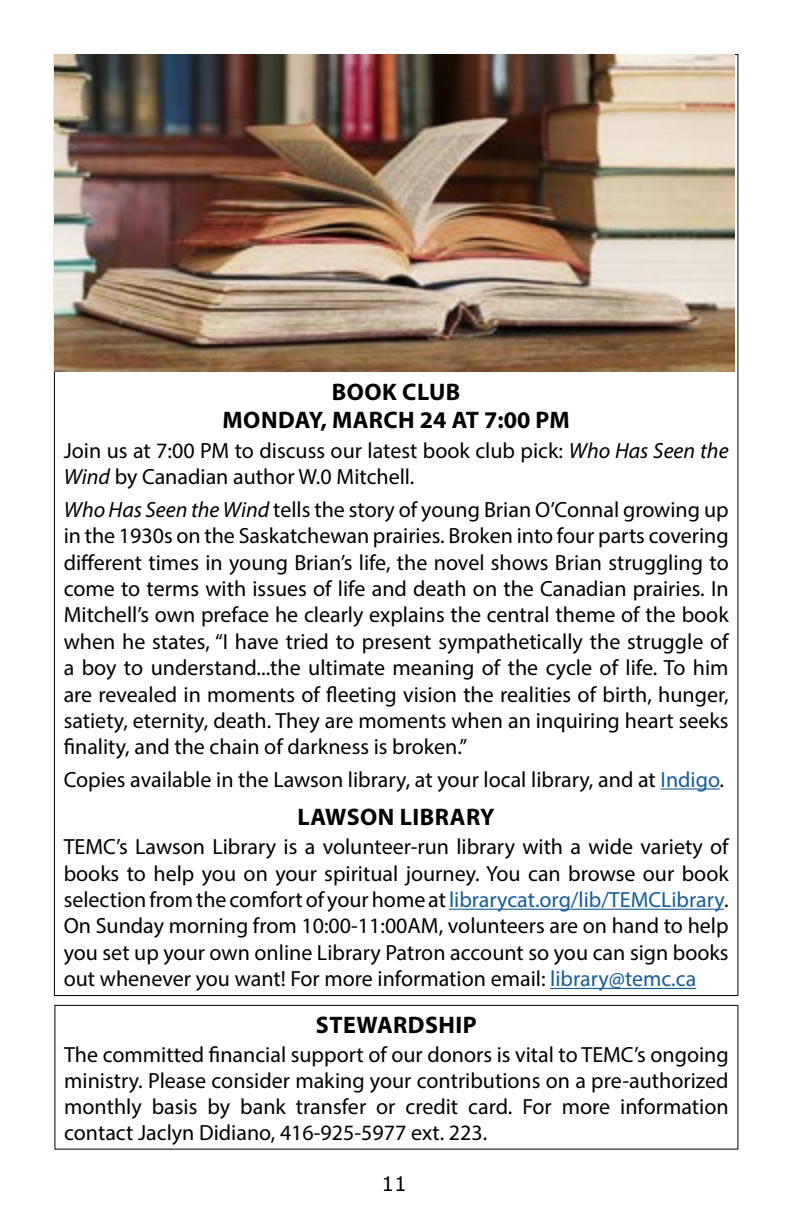
<style>
.page{position:relative;width:792px;height:1224px;background:#fff}
.page>*{position:absolute;margin:0;border:0;box-sizing:border-box;transform-origin:0 0}
.t1{font:700 24px/28.8px "Myriad Pro";letter-spacing:.02em;color:#000;text-align:center}
.t2{font:22px/26.4px "Myriad Pro";color:#000;text-align:justify}
.t3{font:20px "Verdana";color:#000}
.s1{font-style:italic}
.s2{color:#165b9a}
</style>
<div class="page">
<hr style="left:661px;top:788px;width:59px;height:2px;background:#165b9a">
<hr style="left:449px;top:909px;width:275px;height:1px;background:#165b9a">
<hr style="left:550px;top:988px;width:146px;height:1px;background:#165b9a">
<img style="left:54px;top:54px;width:680px;height:317px">
<div style="left:55px;top:1005px;width:683px;height:144px;border:1px solid #000"></div>
<p class="t1" style="left:223px;top:376px;width:349px">BOOK CLUB<br>MONDAY, MARCH 24 AT 7:00 PM</p>
<p class="t2" style="left:64px;top:437px;width:666px">Join us at 7:00 PM to discuss our latest book club pick: <span class="s1">Who Has Seen the<br>Wind</span> by Canadian author W.0 Mitchell.</p>
<p class="t2" style="left:64px;top:496px;width:667px"><span class="s1">Who Has Seen the Wind</span> tells the story of young Brian O’Connal growing up in the 1930s on the Saskatchewan prairies. Broken into four parts covering different times in young Brian’s life, the novel shows Brian struggling to come to terms with issues of life and death on the Canadian prairies. In Mitchell’s own preface he clearly explains the central theme of the book when he states, “I have tried to present sympathetically the struggle of a boy to understand...the ultimate meaning of the cycle of life. To him are revealed in moments of fleeting vision the realities of birth, hunger, satiety, eternity, death. They are moments when an inquiring heart seeks finality, and the chain of darkness is broken.”</p>
<p class="t2" style="left:64px;top:766px;width:662px">Copies available in the Lawson library, at your local library, and at <span class="s2">Indigo</span>.</p>
<p class="t1" style="left:298px;top:801px;width:199px">LAWSON LIBRARY</p>
<p class="t2" style="left:64px;top:833px;width:667px">TEMC’s Lawson Library is a volunteer-run library with a wide variety of books to help you on your spiritual journey. You can browse our book selection from the comfort of your home at <span class="s2">librarycat.org/lib/TEMCLibrary</span>.<br>On Sunday morning from 10:00-11:00AM, volunteers are on hand to help you set up your own online Library Patron account so you can sign books out whenever you want! For more information email: <span class="s2">library@temc.ca</span></p>
<p class="t1" style="left:316px;top:1009px;width:162px">STEWARDSHIP</p>
<p class="t2" style="left:64px;top:1041px;width:666px">The committed financial support of our donors is vital to TEMC’s ongoing ministry. Please consider making your contributions on a pre-authorized monthly basis by bank transfer or credit card. For more information contact Jaclyn Didiano, 416-925-5977 ext. 223.</p>
<p class="t3" style="left:382px;top:1170px;width:27px">11</p>
</div>
